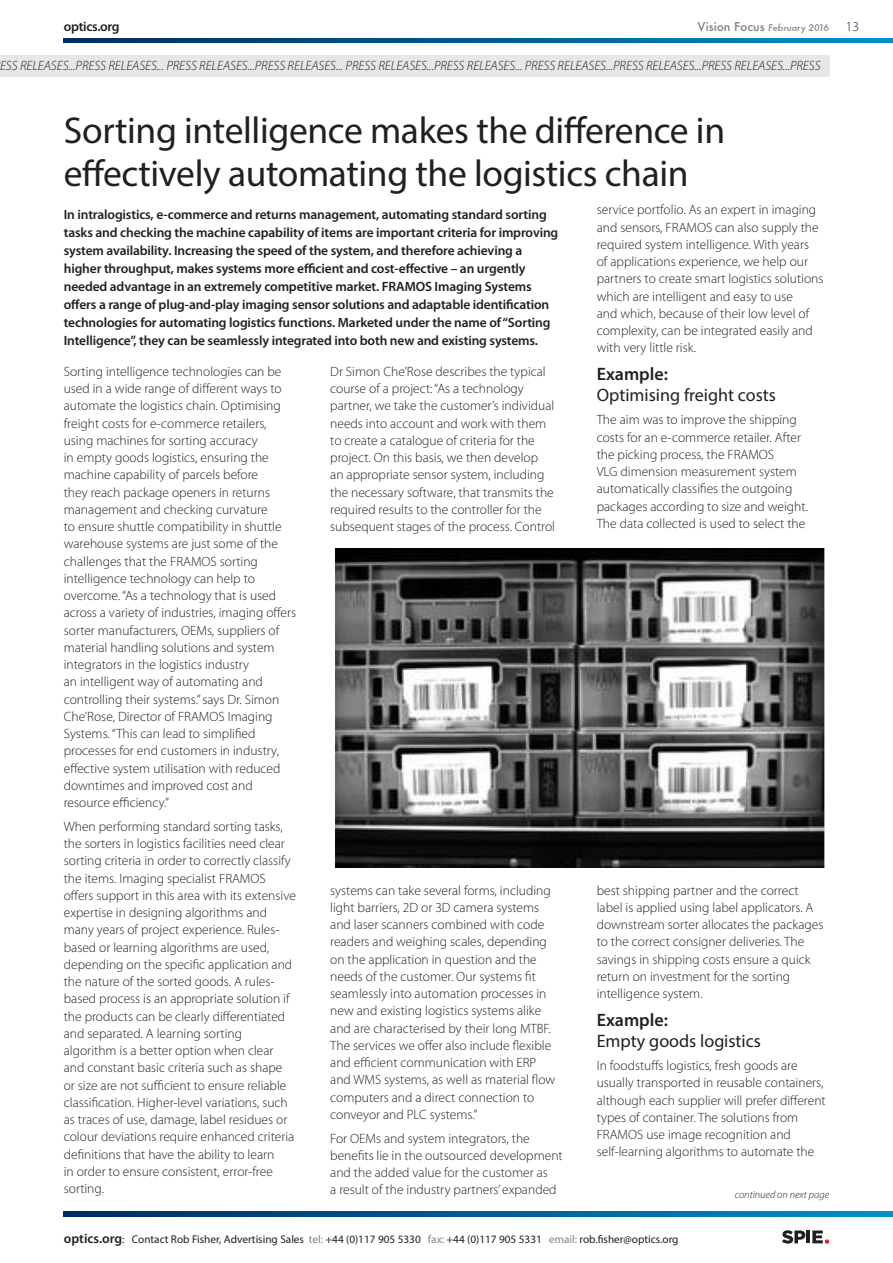
<style>
.page{position:relative;width:893px;height:1263px;background:#fff}
.page>*{position:absolute;margin:0;border:0;box-sizing:border-box;transform-origin:0 0}
.t1{font:37.5px/43.5px "Myriad Pro";letter-spacing:-.01em;color:#231f20}
.t2{font:18px/21px "Myriad Pro";color:#231f20}
.t3{font:300 13.5px/17.2px "Myriad Pro";color:#231f20}
.t4{font:600 13.5px/18px "Myriad Pro";letter-spacing:-.01em;color:#231f20}
.t5{font:italic 300 13.5px "Myriad Pro";letter-spacing:-.005em;color:#231f20}
.t6{font:11.25px "Myriad Pro";color:#231f20}
.t7{font:italic 300 10.5px "Myriad Pro";color:#231f20}
.t8{font:italic 500 9px "Futura";color:#808285}
.s1{font-style:normal;font-size:12px}
.s2{font-weight:600}
.s3{font-weight:600;font-size:13.5px}
.s4{color:#808285}
</style>
<div class="page">
<svg style="left:64px;top:1212px;width:829px;height:4px;background:#005c93"></svg>
<svg style="left:64px;top:38px;width:829px;height:5px;background:#005c93"></svg>
<svg style="left:782px;top:1230px;width:47px;height:14px"></svg>
<div style="left:0;top:55px;width:829px;height:22px;background:#e6e7e9"></div>
<img style="left:335px;top:549px;width:490px;height:318px">
<p class="t4" style="left:64px;top:18px;width:57px">optics.org</p>
<p class="t8" style="left:698px;top:22px;width:133px"><span class="s1">Vision Focus</span> February 2016</p>
<p class="t3" style="left:846px;top:18px;width:15px">13</p>
<p class="t5" style="left:0;top:57px;width:822px">ESS RELEASES...PRESS RELEASES... PRESS RELEASES...PRESS RELEASES... PRESS RELEASES...PRESS RELEASES... PRESS RELEASES...PRESS RELEASES...PRESS RELEASES...PRESS</p>
<p class="t1" style="left:64px;top:108px;width:663px">Sorting intelligence makes the difference in effectively automating the logistics chain</p>
<p class="t4" style="left:64px;top:205px;width:496px">In intralogistics, e-commerce and returns management, automating standard sorting tasks and checking the machine capability of items are important criteria for improving system availability. Increasing the speed of the system, and therefore achieving a higher throughput, makes systems more efficient and cost-effective – an urgently needed advantage in an extremely competitive market. FRAMOS Imaging Systems offers a range of plug-and-play imaging sensor solutions and adaptable identification technologies for automating logistics functions. Marketed under the name of “Sorting Intelligence”, they can be seamlessly integrated into both new and existing systems.</p>
<p class="t3" style="left:64px;top:363px;width:234px">Sorting intelligence technologies can be used in a wide range of different ways to automate the logistics chain. Optimising freight costs for e-commerce retailers, using machines for sorting accuracy<br>in empty goods logistics, ensuring the machine capability of parcels before<br>they reach package openers in returns management and checking curvature<br>to ensure shuttle compatibility in shuttle warehouse systems are just some of the challenges that the FRAMOS sorting intelligence technology can help to overcome. “As a technology that is used across a variety of industries, imaging offers sorter manufacturers, OEMs, suppliers of material handling solutions and system integrators in the logistics industry<br>an intelligent way of automating and controlling their systems.” says Dr. Simon Che’Rose, Director of FRAMOS Imaging Systems. “This can lead to simplified processes for end customers in industry, effective system utilisation with reduced downtimes and improved cost and resource efficiency.”</p>
<p class="t3" style="left:64px;top:817px;width:234px">When performing standard sorting tasks, the sorters in logistics facilities need clear sorting criteria in order to correctly classify the items. Imaging specialist FRAMOS offers support in this area with its extensive expertise in designing algorithms and many years of project experience. Rules&shy;based or learning algorithms are used, depending on the specific application and the nature of the sorted goods. A rules&shy;based process is an appropriate solution if the products can be clearly differentiated and separated. A learning sorting algorithm is a better option when clear and constant basic criteria such as shape or size are not sufficient to ensure reliable classification. Higher-level variations, such as traces of use, damage, label residues or colour deviations require enhanced criteria definitions that have the ability to learn<br>in order to ensure consistent, error-free sorting.</p>
<p class="t3" style="left:330px;top:363px;width:226px">Dr Simon Che’Rose describes the typical course of a project: “As a technology partner, we take the customer’s individual needs into account and work with them to create a catalogue of criteria for the project. On this basis, we then develop<br>an appropriate sensor system, including the necessary software, that transmits the required results to the controller for the subsequent stages of the process. Control</p>
<p class="t3" style="left:330px;top:881px;width:227px">systems can take several forms, including light barriers, 2D or 3D camera systems and laser scanners combined with code readers and weighing scales, depending on the application in question and the needs of the customer. Our systems fit seamlessly into automation processes in new and existing logistics systems alike and are characterised by their long MTBF.<br>The services we offer also include flexible and efficient communication with ERP and WMS systems, as well as material flow computers and a direct connection to conveyor and PLC systems.”</p>
<p class="t3" style="left:330px;top:1129px;width:234px">For OEMs and system integrators, the benefits lie in the outsourced development and the added value for the customer as<br>a result of the industry partners’ expanded</p>
<p class="t3" style="left:597px;top:201px;width:228px">service portfolio. As an expert in imaging and sensors, FRAMOS can also supply the required system intelligence. With years<br>of applications experience, we help our partners to create smart logistics solutions which are intelligent and easy to use<br>and which, because of their low level of complexity, can be integrated easily and with very little risk.</p>
<p class="t2" style="left:597px;top:363px;width:181px"><span class="s2">Example:<br></span>Optimising freight costs</p>
<p class="t3" style="left:597px;top:411px;width:213px">The aim was to improve the shipping costs for an e-commerce retailer. After the picking process, the FRAMOS<br>VLG dimension measurement system automatically classifies the outgoing packages according to size and weight.<br>The data collected is used to select the</p>
<p class="t3" style="left:597px;top:881px;width:228px">best shipping partner and the correct label is applied using label applicators. A downstream sorter allocates the packages to the correct consigner deliveries. The savings in shipping costs ensure a quick return on investment for the sorting intelligence system.</p>
<p class="t2" style="left:597px;top:1009px;width:166px"><span class="s2">Example:<br></span>Empty goods logistics</p>
<p class="t3" style="left:597px;top:1057px;width:230px">In foodstuffs logistics, fresh goods are usually transported in reusable containers, although each supplier will prefer different types of container. The solutions from FRAMOS use image recognition and self-learning algorithms to automate the</p>
<p class="t7" style="left:735px;top:1188px;width:96px">continued on next page</p>
<p class="t6" style="left:64px;top:1232px;width:616px"><span class="s3">optics.org</span>: Contact Rob Fisher, Advertising Sales <span class="s4">tel:</span> +44 (0)117 905 5330 <span class="s4">fax:</span> +44 (0)117 905 5331 <span class="s4">email:</span> rob.fisher@optics.org</p>
</div>
